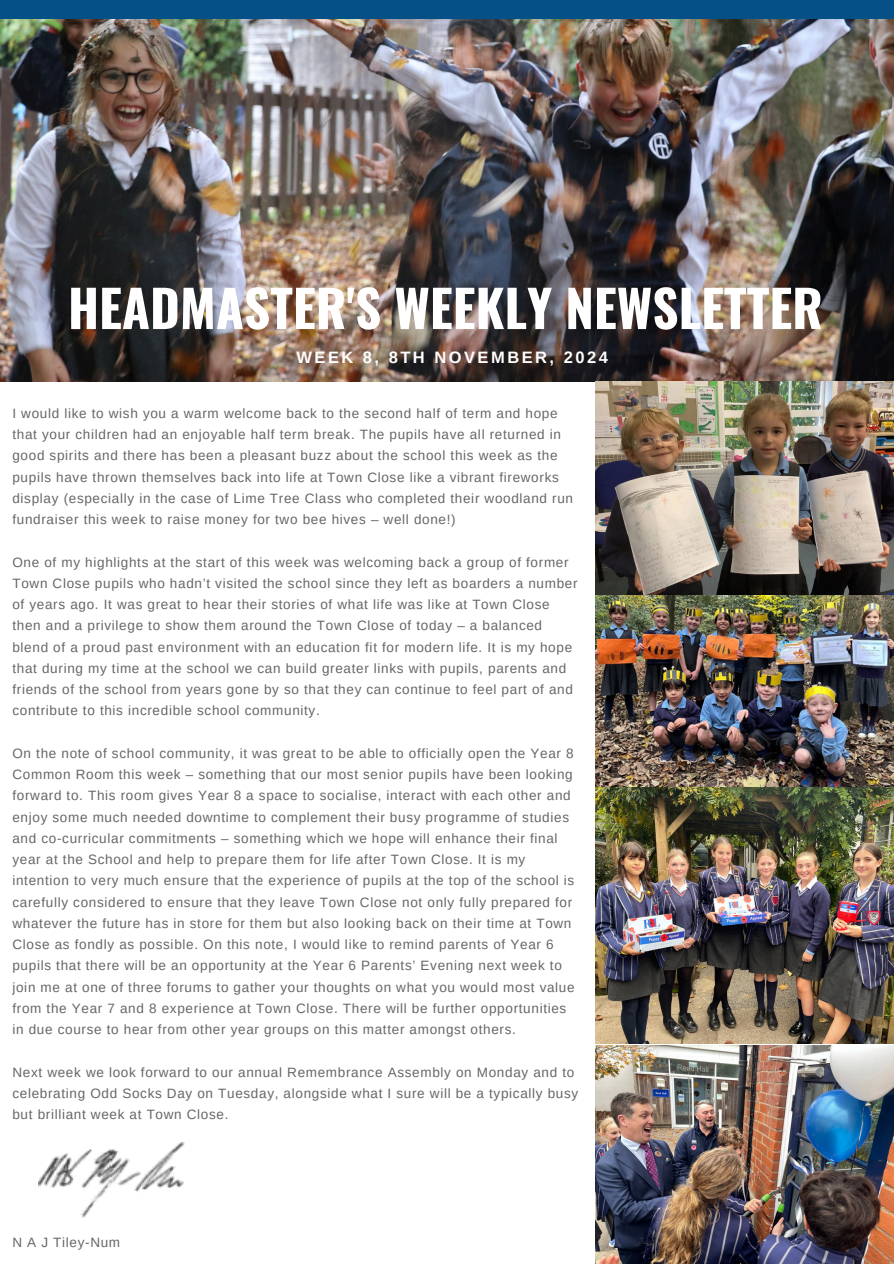
<style>
.page{position:relative;width:894px;height:1264px;background:#fff}
.page>*{position:absolute;margin:0;border:0;box-sizing:border-box;transform-origin:0 0}
.t1{font:700 51px "Oswald";color:#fff}
.t2{font:700 16.5px "Arimo";letter-spacing:.15em;color:#fff}
.t3{font:13.5px/21.3px "Arimo";letter-spacing:.05em;color:#666}
</style>
<div class="page">
<div style="left:0;top:0;width:893px;height:19px;background:#055087"></div>
<img style="left:38px;top:1142px;width:147px;height:75px">
<img style="left:0;top:19px;width:893px;height:362px">
<img style="left:595px;top:594px;width:298px;height:449px">
<img style="left:595px;top:381px;width:298px;height:213px">
<img style="left:595px;top:1045px;width:298px;height:218px">
<p class="t1" style="left:68px;top:268px;width:756px">HEADMASTER'S WEEKLY NEWSLETTER</p>
<p class="t2" style="left:296px;top:348px;width:313px">WEEK 8, 8TH NOVEMBER, 2024</p>
<p class="t3" style="left:12px;top:402px;width:562px">I would like to wish you a warm welcome back to the second half of term and hope that your children had an enjoyable half term break. The pupils have all returned in good spirits and there has been a pleasant buzz about the school this week as the pupils have thrown themselves back into life at Town Close like a vibrant fireworks display (especially in the case of Lime Tree Class who completed their woodland run fundraiser this week to raise money for two bee hives – well done!)</p>
<p class="t3" style="left:12px;top:551px;width:566px">One of my highlights at the start of this week was welcoming back a group of former Town Close pupils who hadn’t visited the school since they left as boarders a number of years ago. It was great to hear their stories of what life was like at Town Close then and a privilege to show them around the Town Close of today – a balanced blend of a proud past environment with an education fit for modern life. It is my hope that during my time at the school we can build greater links with pupils, parents and friends of the school from years gone by so that they can continue to feel part of and contribute to this incredible school community.</p>
<p class="t3" style="left:12px;top:742px;width:563px">On the note of school community, it was great to be able to officially open the Year 8<br>Common Room this week – something that our most senior pupils have been looking forward to. This room gives Year 8 a space to socialise, interact with each other and enjoy some much needed downtime to complement their busy programme of studies and co-curricular commitments – something which we hope will enhance their final year at the School and help to prepare them for life after Town Close. It is my intention to very much ensure that the experience of pupils at the top of the school is carefully considered to ensure that they leave Town Close not only fully prepared for whatever the future has in store for them but also looking back on their time at Town Close as fondly as possible. On this note, I would like to remind parents of Year 6 pupils that there will be an opportunity at the Year 6 Parents’ Evening next week to join me at one of three forums to gather your thoughts on what you would most value from the Year 7 and 8 experience at Town Close. There will be further opportunities in due course to hear from other year groups on this matter amongst others.</p>
<p class="t3" style="left:12px;top:1061px;width:567px">Next week we look forward to our annual Remembrance Assembly on Monday and to celebrating Odd Socks Day on Tuesday, alongside what I sure will be a typically busy but brilliant week at Town Close.</p>
<p class="t3" style="left:12px;top:1231px;width:109px">N A J Tiley-Num</p>
</div>
